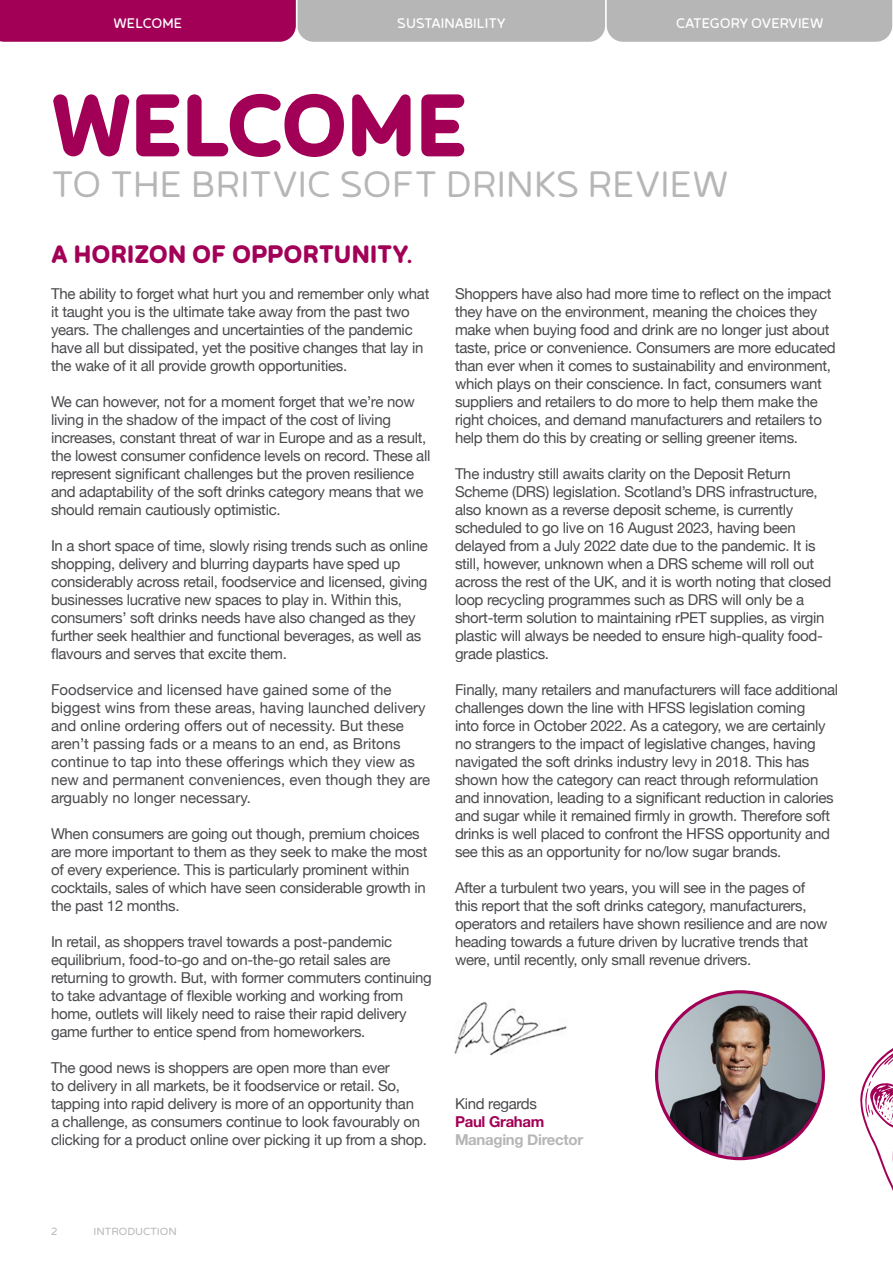
<style>
.page{position:relative;width:893px;height:1263px;background:#fff}
.page>*{position:absolute;margin:0;border:0;box-sizing:border-box;transform-origin:0 0}
.t1{font:700 105px "Betm Rounded";letter-spacing:-.01em;color:#a20057}
.t2{font:300 43.5px "Betm Rounded";color:#b6b6b6}
.t3{font:700 30px "Betm Rounded";letter-spacing:.005em;color:#a20057}
.t4{font:16.5px "Betm Rounded";color:#fff}
.t5{font:15px/18px "Helvetica Neue";letter-spacing:-.02em;color:#4a4a4e}
.t6{font:15px/18px "Helvetica Neue";color:#4a4a4e}
.t7{font:700 15px "Helvetica Neue";letter-spacing:-.02em;color:#b6b6b6}
.t8{font:700 15px "Helvetica Neue";letter-spacing:-.02em;color:#a20057}
.t9{font:10.5px "Varela Round";color:#b6b6b6}
</style>
<div class="page">
<svg style="left:860px;top:1048px;width:33px;height:143px"></svg>
<img style="left:657px;top:992px;width:166px;height:166px;border-radius:83px">
<img style="left:454px;top:1002px;width:113px;height:53px">
<svg style="left:0;top:0;width:893px;height:42px;background:#b07b98"></svg>
<p class="t4" style="left:114px;top:14px;width:70px">WELCOME</p>
<p class="t4" style="left:397px;top:14px;width:109px">SUSTAINABILITY</p>
<p class="t4" style="left:676px;top:14px;width:149px">CATEGORY OVERVIEW</p>
<h1 class="t1" style="left:51px;top:62px;width:419px">WELCOME</h1>
<h2 class="t2" style="left:51px;top:159px;width:679px">TO THE BRITVIC SOFT DRINKS REVIEW</h2>
<h3 class="t3" style="left:51px;top:236px;width:364px">A HORIZON OF OPPORTUNITY.</h3>
<p class="t5" style="left:51px;top:285px;width:380px">The ability to forget what hurt you and remember only what it taught you is the ultimate take away from the past two years. The challenges and uncertainties of the pandemic have all but dissipated, yet the positive changes that lay in the wake of it all provide growth opportunities.</p>
<p class="t5" style="left:51px;top:393px;width:381px">We can however, not for a moment forget that we’re now living in the shadow of the impact of the cost of living increases, constant threat of war in Europe and as a result, the lowest consumer confidence levels on record. These all represent significant challenges but the proven resilience and adaptability of the soft drinks category means that we should remain cautiously optimistic.</p>
<p class="t5" style="left:51px;top:537px;width:378px">In a short space of time, slowly rising trends such as online shopping, delivery and blurring dayparts have sped up considerably across retail, foodservice and licensed, giving businesses lucrative new spaces to play in. Within this, consumers’ soft drinks needs have also changed as they further seek healthier and functional beverages, as well as flavours and serves that excite them.</p>
<p class="t6" style="left:51px;top:681px;width:381px">Foodservice and licensed have gained some of the biggest wins from these areas, having launched delivery and online ordering offers out of necessity. But these aren’t passing fads or a means to an end, as Britons continue to tap into these offerings which they view as new and permanent conveniences, even though they are arguably no longer necessary.</p>
<p class="t5" style="left:51px;top:825px;width:378px">When consumers are going out though, premium choices are more important to them as they seek to make the most of every experience. This is particularly prominent within cocktails, sales of which have seen considerable growth in the past 12 months.</p>
<p class="t5" style="left:51px;top:933px;width:382px">In retail, as shoppers travel towards a post-pandemic equilibrium, food-to-go and on-the-go retail sales are returning to growth. But, with former commuters continuing to take advantage of flexible working and working from home, outlets will likely need to raise their rapid delivery game further to entice spend from homeworkers.</p>
<p class="t5" style="left:51px;top:1059px;width:377px">The good news is shoppers are open more than ever<br>to delivery in all markets, be it foodservice or retail. So, tapping into rapid delivery is more of an opportunity than<br>a challenge, as consumers continue to look favourably on clicking for a product online over picking it up from a shop.</p>
<p class="t5" style="left:455px;top:285px;width:382px">Shoppers have also had more time to reflect on the impact they have on the environment, meaning the choices they make when buying food and drink are no longer just about taste, price or convenience. Consumers are more educated than ever when it comes to sustainability and environment, which plays on their conscience. In fact, consumers want suppliers and retailers to do more to help them make the right choices, and demand manufacturers and retailers to help them do this by creating or selling greener items.</p>
<p class="t5" style="left:455px;top:465px;width:378px">The industry still awaits clarity on the Deposit Return Scheme (DRS) legislation. Scotland’s DRS infrastructure, also known as a reverse deposit scheme, is currently scheduled to go live on 16 August 2023, having been delayed from a July 2022 date due to the pandemic. It is still, however, unknown when a DRS scheme will roll out across the rest of the UK, and it is worth noting that closed loop recycling programmes such as DRS will only be a short-term solution to maintaining rPET supplies, as virgin plastic will always be needed to ensure high-quality food&shy;grade plastics.</p>
<p class="t5" style="left:455px;top:681px;width:385px">Finally, many retailers and manufacturers will face additional challenges down the line with HFSS legislation coming<br>into force in October 2022. As a category, we are certainly no strangers to the impact of legislative changes, having navigated the soft drinks industry levy in 2018. This has shown how the category can react through reformulation and innovation, leading to a significant reduction in calories and sugar while it remained firmly in growth. Therefore soft drinks is well placed to confront the HFSS opportunity and see this as an opportunity for no/low sugar brands.</p>
<p class="t5" style="left:455px;top:879px;width:374px">After a turbulent two years, you will see in the pages of this report that the soft drinks category, manufacturers, operators and retailers have shown resilience and are now heading towards a future driven by lucrative trends that were, until recently, only small revenue drivers.</p>
<p class="t5" style="left:455px;top:1095px;width:84px">Kind regards</p>
<p class="t8" style="left:455px;top:1110px;width:91px">Paul Graham</p>
<p class="t7" style="left:455px;top:1128px;width:130px">Managing Director</p>
<p class="t9" style="left:51px;top:1224px;width:8px">2</p>
<p class="t9" style="left:94px;top:1224px;width:85px">INTRODUCTION</p>
</div>
